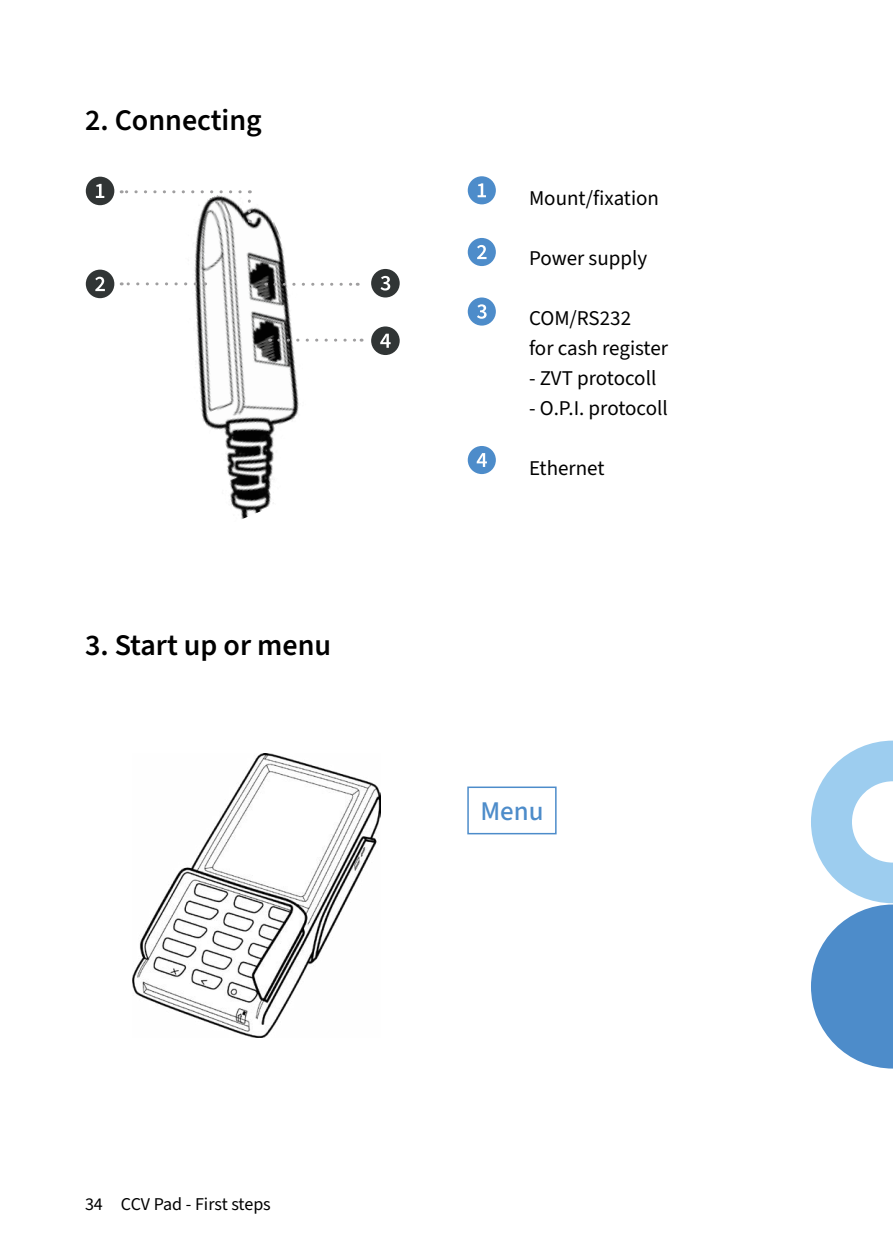
<style>
.page{position:relative;width:893px;height:1259px;background:#fff}
.page>*{position:absolute;margin:0;border:0;box-sizing:border-box;transform-origin:0 0}
.t1{font:600 30px "Source Sans 3";color:#000}
.t2{font:500 27px "Source Sans 3";color:#4d8cca}
.t3{font:21px/30px "Source Sans 3";color:#000}
.t4{font:18px "Source Sans 3";letter-spacing:-.005em;color:#000}
</style>
<div class="page">
<svg style="left:811px;top:740px;width:82px;height:328px"></svg>
<div style="left:467px;top:786px;width:90px;height:48px;border:2px solid #4d8cca"></div>
<img style="left:132px;top:753px;width:249px;height:284px">
<img style="left:174px;top:190px;width:149px;height:329px">
<div style="left:468px;top:446px;width:28px;height:28px;background:#4d8cca;border-radius:50%"></div>
<svg style="left:477px;top:453px;width:10px;height:14px"></svg>
<div style="left:468px;top:297px;width:28px;height:28px;background:#4d8cca;border-radius:50%"></div>
<svg style="left:477px;top:304px;width:10px;height:15px"></svg>
<div style="left:468px;top:238px;width:28px;height:28px;background:#4d8cca;border-radius:50%"></div>
<svg style="left:477px;top:245px;width:9px;height:14px"></svg>
<div style="left:468px;top:176px;width:28px;height:28px;background:#4d8cca;border-radius:50%"></div>
<svg style="left:478px;top:183px;width:8px;height:14px"></svg>
<svg style="left:248px;top:190px;width:3px;height:21px"></svg>
<svg style="left:121px;top:190px;width:119px;height:3px"></svg>
<svg style="left:121px;top:282px;width:74px;height:3px"></svg>
<svg style="left:275px;top:283px;width:83px;height:3px"></svg>
<svg style="left:279px;top:339px;width:83px;height:3px"></svg>
<div style="left:86px;top:177px;width:28px;height:28px;background:#313535;border-radius:50%"></div>
<svg style="left:96px;top:184px;width:8px;height:14px"></svg>
<div style="left:371px;top:269px;width:29px;height:28px;background:#313535;border-radius:50%"></div>
<svg style="left:381px;top:276px;width:9px;height:14px"></svg>
<div style="left:86px;top:270px;width:28px;height:28px;background:#313535;border-radius:50%"></div>
<svg style="left:95px;top:277px;width:10px;height:14px"></svg>
<div style="left:371px;top:326px;width:29px;height:29px;background:#313535;border-radius:50%"></div>
<svg style="left:380px;top:334px;width:11px;height:14px"></svg>
<h1 class="t1" style="left:85px;top:100px;width:178px">2. Connecting</h1>
<h1 class="t1" style="left:85px;top:625px;width:248px">3. Start up or menu</h1>
<p class="t4" style="left:85px;top:1192px;width:187px">34 CCV Pad - First steps</p>
<p class="t3" style="left:529px;top:184px;width:132px">Mount/fixation</p>
<p class="t3" style="left:529px;top:244px;width:120px">Power supply</p>
<p class="t3" style="left:529px;top:304px;width:141px">COM/RS232<br>for cash register</p>
<p class="t3" style="left:529px;top:364px;width:129px">- ZVT protocoll</p>
<p class="t3" style="left:529px;top:394px;width:140px">- O.P.I. protocoll</p>
<p class="t3" style="left:529px;top:454px;width:77px">Ethernet</p>
<p class="t2" style="left:480px;top:793px;width:65px">Menu</p>
</div>
